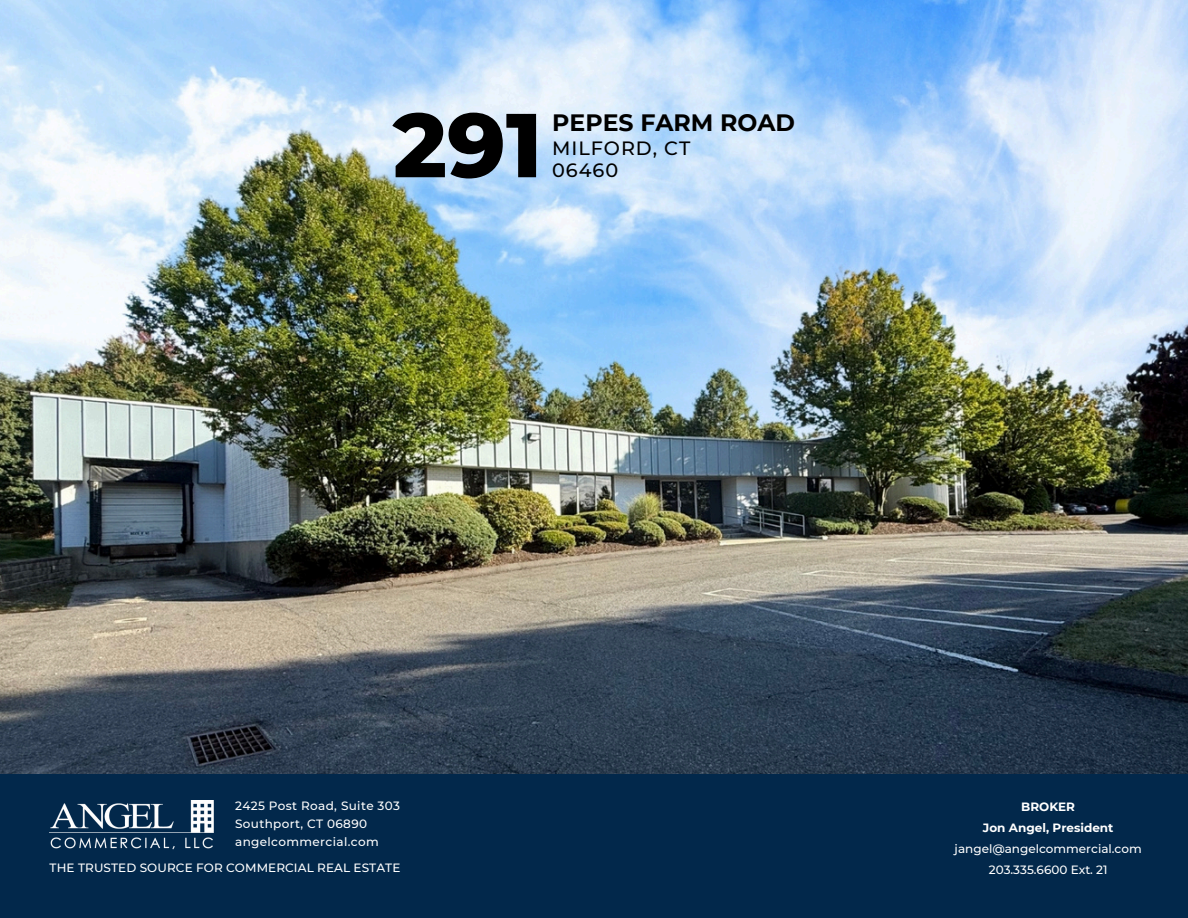
<style>
.page{position:relative;width:1188px;height:918px;background:#02284b}
.page>*{position:absolute;margin:0;border:0;box-sizing:border-box;transform-origin:0 0}
.t1{font:800 90.45px "Montserrat";color:#000}
.t2{font:700 23.7px "Montserrat";color:#000}
.t3{font:500 19.2px "Montserrat";letter-spacing:.05em;color:#000}
.t4{font:500 12px "Montserrat";letter-spacing:.01em;color:#fff}
.t5{font:500 12px "Montserrat";letter-spacing:.03em;color:#fff}
.t6{font:700 12px "Montserrat";color:#fff}
</style>
<div class="page">
<img style="left:0;top:0;width:1188px;height:774px">
<img style="left:50px;top:800px;width:164px;height:50px">
<h2 class="t1" style="left:393px;top:90px;width:151px">291</h2>
<h1 class="t2" style="left:552px;top:108px;width:244px">PEPES FARM ROAD</h1>
<h1 class="t3" style="left:552px;top:136px;width:140px">MILFORD, CT</h1>
<h1 class="t3" style="left:552px;top:158px;width:68px">06460</h1>
<p class="t5" style="left:235px;top:799px;width:166px">2425 Post Road, Suite 303</p>
<p class="t5" style="left:235px;top:817px;width:133px">Southport, CT 06890</p>
<p class="t5" style="left:235px;top:835px;width:145px">angelcommercial.com</p>
<p class="t4" style="left:50px;top:860px;width:352px">THE TRUSTED SOURCE FOR COMMERCIAL REAL ESTATE</p>
<p class="t6" style="left:1021px;top:799px;width:55px">BROKER</p>
<p class="t6" style="left:983px;top:820px;width:132px">Jon Angel, President</p>
<p class="t4" style="left:955px;top:841px;width:189px">jangel@angelcommercial.com</p>
<p class="t4" style="left:989px;top:862px;width:120px">203.335.6600 Ext. 21</p>
</div>
